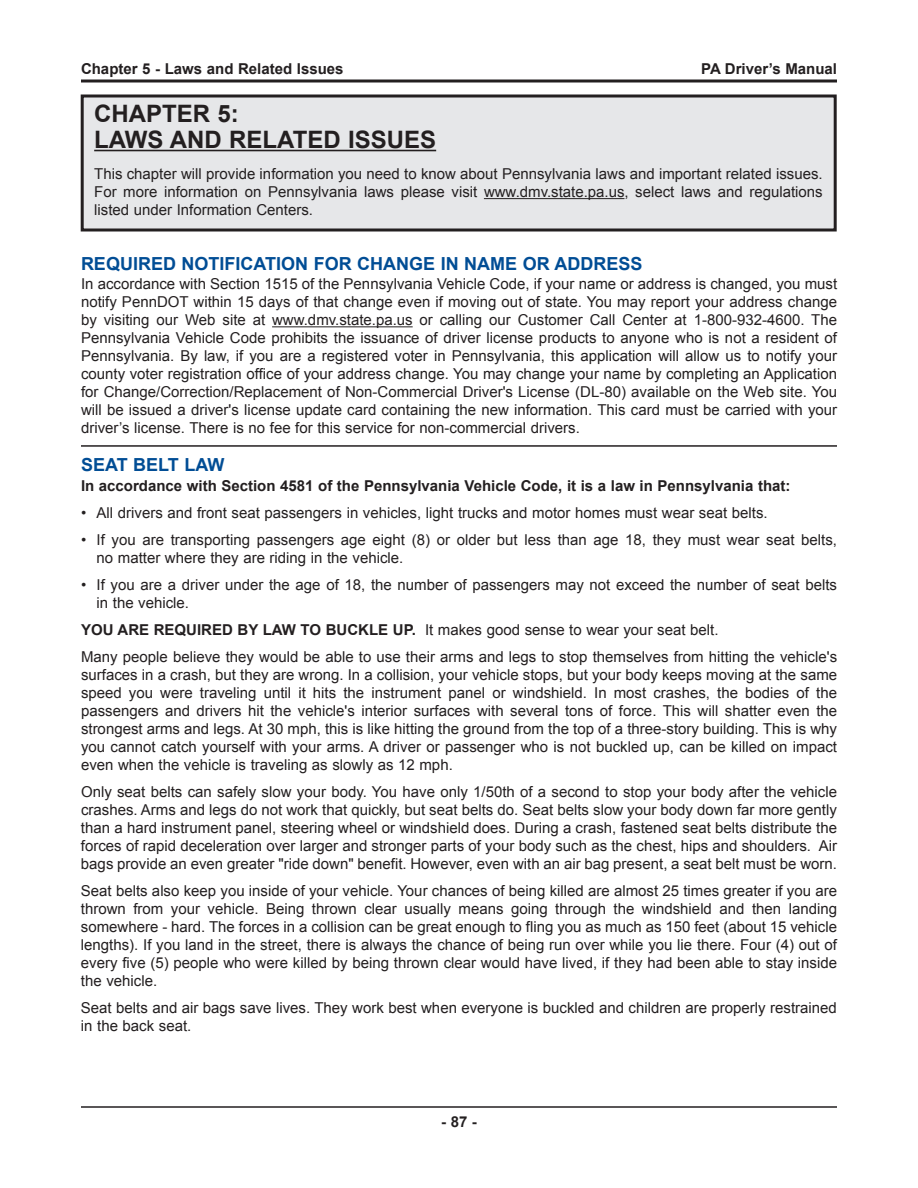
<style>
.page{position:relative;width:918px;height:1188px;background:#fff}
.page>*{position:absolute;margin:0;border:0;box-sizing:border-box;transform-origin:0 0}
.t1{font:700 24px/26.5px "Arial";color:#231f20}
.t2{font:700 18px "Arial";color:#014d95}
.t3{font:15px/18px "Arial";color:#231f20;text-align:justify}
.t4{font:700 15px "Arial";color:#231f20}
.s1{font-weight:700}
</style>
<div class="page">
<hr style="left:81px;top:80px;width:756px;height:2px;background:#231f20">
<hr style="left:81px;top:1106px;width:756px;height:2px;background:#231f20">
<hr style="left:272px;top:326px;width:141px;height:1px;background:#231f20">
<div style="left:82px;top:96px;width:753px;height:134px;background:#e6e7e9"></div>
<div style="left:81px;top:94px;width:756px;height:138px;border:3px solid #231f20"></div>
<hr style="left:94px;top:150px;width:342px;height:1px;background:#231f20">
<hr style="left:484px;top:198px;width:140px;height:1px;background:#231f20">
<hr style="left:81px;top:445px;width:756px;height:2px;background:#231f20">
<p class="t4" style="left:81px;top:59px;width:264px">Chapter 5 - Laws and Related Issues</p>
<p class="t4" style="left:701px;top:59px;width:137px">PA Driver’s Manual</p>
<h1 class="t1" style="left:94px;top:101px;width:344px">CHAPTER 5:<br>LAWS AND RELATED ISSUES</h1>
<p class="t3" style="left:94px;top:165px;width:730px">This chapter will provide information you need to know about Pennsylvania laws and important related issues.<br>For more information on Pennsylvania laws please visit www.dmv.state.pa.us, select laws and regulations listed under Information Centers.</p>
<p class="t2" style="left:81px;top:252px;width:563px">REQUIRED NOTIFICATION FOR CHANGE IN NAME OR ADDRESS</p>
<p class="t3" style="left:81px;top:275px;width:758px">In accordance with Section 1515 of the Pennsylvania Vehicle Code, if your name or address is changed, you must notify PennDOT within 15 days of that change even if moving out of state. You may report your address change by visiting our Web site at www.dmv.state.pa.us or calling our Customer Call Center at 1-800-932-4600. The Pennsylvania Vehicle Code prohibits the issuance of driver license products to anyone who is not a resident of Pennsylvania. By law, if you are a registered voter in Pennsylvania, this application will allow us to notify your county voter registration office of your address change. You may change your name by completing an Application for Change/Correction/Replacement of Non-Commercial Driver's License (DL-80) available on the Web site. You will be issued a driver's license update card containing the new information. This card must be carried with your driver’s license. There is no fee for this service for non-commercial drivers.</p>
<p class="t2" style="left:81px;top:453px;width:145px">SEAT BELT LAW</p>
<p class="t4" style="left:81px;top:476px;width:711px">In accordance with Section 4581 of the Pennsylvania Vehicle Code, it is a law in Pennsylvania that:</p>
<p class="t3" style="left:81px;top:504px;width:688px">• All drivers and front seat passengers in vehicles, light trucks and motor homes must wear seat belts.</p>
<p class="t3" style="left:97px;top:531px;width:742px;text-indent:-16px">• If you are transporting passengers age eight (8) or older but less than age 18, they must wear seat belts, no matter where they are riding in the vehicle.</p>
<p class="t3" style="left:97px;top:576px;width:742px;text-indent:-16px">• If you are a driver under the age of 18, the number of passengers may not exceed the number of seat belts in the vehicle.</p>
<p class="t3" style="left:81px;top:617px;width:758px;line-height:27px"><span class="s1">YOU ARE REQUIRED BY LAW TO BUCKLE UP.</span> It makes good sense to wear your seat belt.<br>Many people believe they would be able to use their arms and legs to stop themselves from hitting the vehicle's</p>
<p class="t3" style="left:81px;top:666px;width:758px">surfaces in a crash, but they are wrong. In a collision, your vehicle stops, but your body keeps moving at the same speed you were traveling until it hits the instrument panel or windshield. In most crashes, the bodies of the passengers and drivers hit the vehicle's interior surfaces with several tons of force. This will shatter even the strongest arms and legs. At 30 mph, this is like hitting the ground from the top of a three-story building. This is why you cannot catch yourself with your arms. A driver or passenger who is not buckled up, can be killed on impact even when the vehicle is traveling as slowly as 12 mph.</p>
<p class="t3" style="left:81px;top:783px;width:758px">Only seat belts can safely slow your body. You have only 1/50th of a second to stop your body after the vehicle crashes. Arms and legs do not work that quickly, but seat belts do. Seat belts slow your body down far more gently than a hard instrument panel, steering wheel or windshield does. During a crash, fastened seat belts distribute the forces of rapid deceleration over larger and stronger parts of your body such as the chest, hips and shoulders. Air bags provide an even greater "ride down" benefit. However, even with an air bag present, a seat belt must be worn.</p>
<p class="t3" style="left:81px;top:882px;width:758px">Seat belts also keep you inside of your vehicle. Your chances of being killed are almost 25 times greater if you are thrown from your vehicle. Being thrown clear usually means going through the windshield and then landing somewhere - hard. The forces in a collision can be great enough to fling you as much as 150 feet (about 15 vehicle lengths). If you land in the street, there is always the chance of being run over while you lie there. Four (4) out of every five (5) people who were killed by being thrown clear would have lived, if they had been able to stay inside the vehicle.</p>
<p class="t3" style="left:81px;top:999px;width:758px">Seat belts and air bags save lives. They work best when everyone is buckled and children are properly restrained in the back seat.</p>
<p class="t4" style="left:441px;top:1112px;width:37px">- 87 -</p>
</div>
